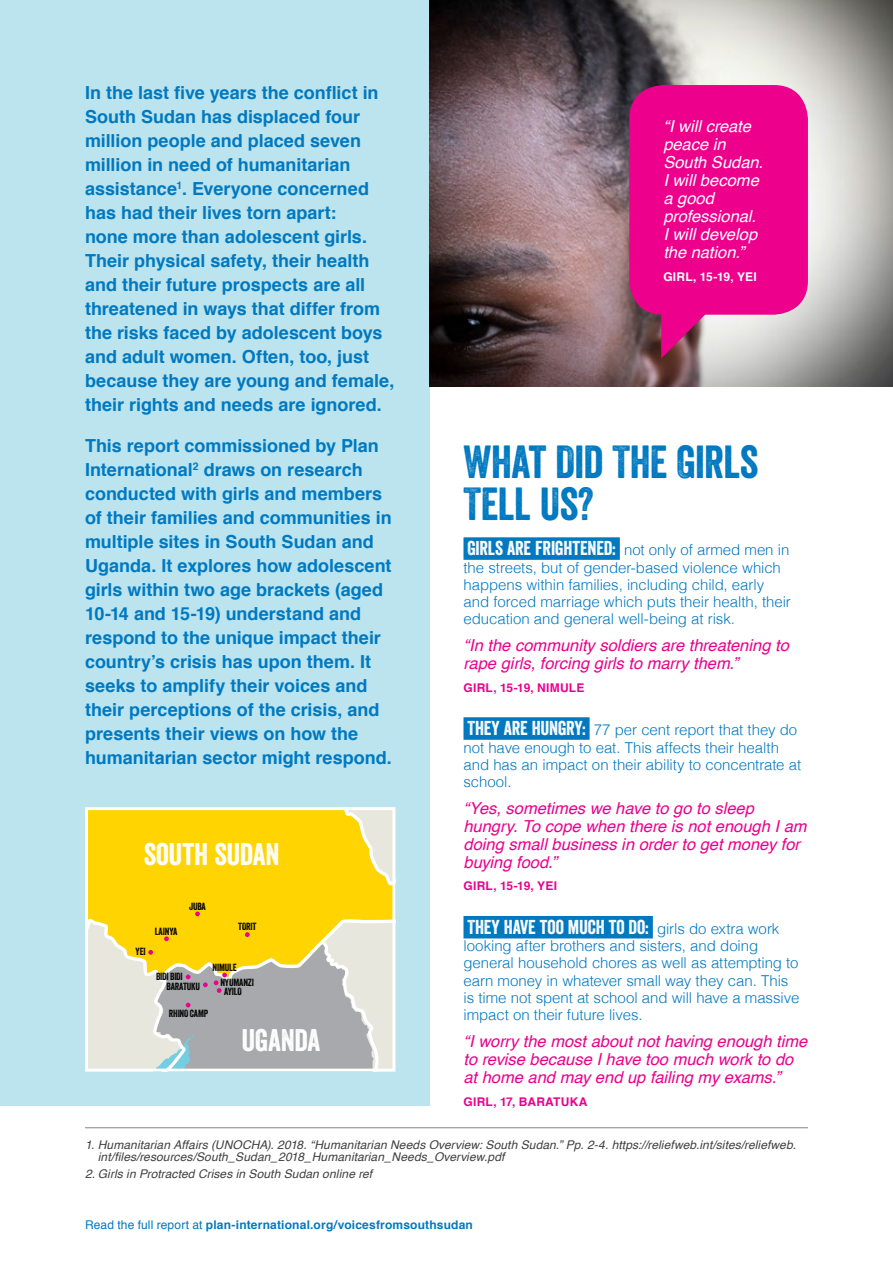
<style>
.page{position:relative;width:893px;height:1263px;background:#fff}
.page>*{position:absolute;margin:0;border:0;box-sizing:border-box;transform-origin:0 0}
.t1{font:45px/42px "Veneer";letter-spacing:-.01em;color:#0079c1}
.t2{font:30.3px "Veneer";letter-spacing:-.01em;color:#fff}
.t3{font:19.5px "Veneer";letter-spacing:-.01em;color:#fff}
.t4{font:700 18px/24px "Helvetica";color:#0079c1}
.t5{font:italic 16.5px/18px "Helvetica";color:#ec008c}
.t6{font:italic 16.5px/18px "Helvetica";color:#fff}
.t7{font:300 15px/17.2px "Helvetica";letter-spacing:-.005em;color:#0079c1}
.t8{font:italic 12px/12px "Helvetica";letter-spacing:.01em;color:#414042}
.t9{font:700 12px "Helvetica";letter-spacing:.015em;color:#0079c1}
.t10{font:700 12px "Helvetica";letter-spacing:.015em;color:#ec008c}
.t11{font:700 12px "Helvetica";letter-spacing:.015em;color:#fff}
.t12{font:10.05px "Veneer";letter-spacing:-.015em;color:#000}
.s1{font-family:"Helvetica";font-weight:300;font-size:15px;color:#0079c1}
.s2{font-family:"Veneer";font-weight:400;font-size:19.5px;color:#fff}
.s3{font-weight:400}
</style>
<div class="page">
<div style="left:0;top:0;width:429px;height:1106px;background:#bbe4ee"></div>
<img style="left:429px;top:0;width:464px;height:387px">
<hr style="left:85px;top:1127px;width:723px;height:1px;background:#808285">
<div style="left:463px;top:537px;width:157px;height:23px;background:#0079c1"></div>
<div style="left:463px;top:717px;width:127px;height:23px;background:#0079c1"></div>
<div style="left:463px;top:916px;width:190px;height:22px;background:#0079c1"></div>
<svg style="left:89px;top:811px;width:302px;height:256px;background:#fbd721"></svg>
<div style="left:85px;top:807px;width:310px;height:264px;border:3px solid #fff"></div>
<svg style="left:195px;top:911px;width:5px;height:5px"></svg>
<svg style="left:96px;top:932px;width:278px;height:139px;background:#ccc5a2"></svg>
<svg style="left:661px;top:315px;width:50px;height:43px;background:#c04c87"></svg>
<div style="left:629px;top:85px;width:179px;height:230px;background:#ec008c;border-radius:34px"></div>
<p class="t4" style="left:85px;top:80px;width:311px">In the last five years the conflict in South Sudan has displaced four million people and placed seven million in need of humanitarian assistance<sup>1</sup>. Everyone concerned has had their lives torn apart:<br>none more than adolescent girls.<br>Their physical safety, their health and their future prospects are all threatened in ways that differ from the risks faced by adolescent boys and adult women. Often, too, just because they are young and female, their rights and needs are ignored.</p>
<p class="t4" style="left:85px;top:433px;width:308px">This report commissioned by Plan International<sup>2</sup> draws on research conducted with girls and members of their families and communities in multiple sites in South Sudan and Uganda. It explores how adolescent girls within two age brackets (aged 10-14 and 15-19) understand and respond to the unique impact their country’s crisis has upon them. It seeks to amplify their voices and their perceptions of the crisis, and presents their views on how the humanitarian sector might respond.</p>
<h2 class="t2" style="left:144px;top:836px;width:137px">SOUTH SUDAN</h2>
<p class="t12" style="left:189px;top:900px;width:18px">JUBA</p>
<p class="t12" style="left:238px;top:920px;width:20px">TORIT</p>
<p class="t12" style="left:213px;top:961px;width:26px">NIMULE</p>
<p class="t12" style="left:155px;top:925px;width:24px">LAINYA</p>
<p class="t12" style="left:136px;top:945px;width:12px">YEI</p>
<p class="t12" style="left:156px;top:970px;width:28px">BIDI BIDI</p>
<p class="t12" style="left:166px;top:980px;width:35px">BARATUKU</p>
<p class="t12" style="left:220px;top:977px;width:35px">NYUMANZI</p>
<p class="t12" style="left:224px;top:985px;width:19px">AYILO</p>
<p class="t12" style="left:169px;top:1007px;width:41px">RHINO CAMP</p>
<h2 class="t2" style="left:242px;top:1021px;width:80px">UGANDA</h2>
<p class="t6" style="left:663px;top:117px;width:101px">“I will create peace in<br>South Sudan.<br>I will become a good professional.<br>I will develop the nation.”</p>
<p class="t11" style="left:663px;top:267px;width:95px">GIRL, 15-19, YEI</p>
<h1 class="t1" style="left:463px;top:441px;width:296px">WHAT DID THE GIRLS<br>TELL US?</h1>
<p class="t3" style="left:467px;top:536px;width:323px">GIRLS ARE FRIGHTENED: <span class="s1">not only of armed men in</span></p>
<p class="t7" style="left:463px;top:558px;width:329px">the streets, but of gender-based violence which happens within families, including child, early and forced marriage which puts their health, their education and general well-being at risk.</p>
<p class="t5" style="left:463px;top:636px;width:327px">“In the community soldiers are threatening to rape girls, forcing girls to marry them.”</p>
<p class="t10" style="left:463px;top:678px;width:122px">GIRL, 15-19, NIMULE</p>
<p class="t7" style="left:463px;top:720px;width:339px"><span class="s2">THEY ARE HUNGRY:</span> 77 per cent report that they do not have enough to eat. This affects their health and has an impact on their ability to concentrate at school.</p>
<p class="t5" style="left:463px;top:799px;width:345px">“Yes, sometimes we have to go to sleep hungry. To cope when there is not enough I am doing small business in order to get money for buying food.”</p>
<p class="t10" style="left:463px;top:876px;width:95px">GIRL, 15-19, YEI</p>
<p class="t3" style="left:467px;top:915px;width:314px">THEY HAVE TOO MUCH TO DO: <span class="s1">girls do extra work</span></p>
<p class="t7" style="left:463px;top:936px;width:337px">looking after brothers and sisters, and doing general household chores as well as attempting to earn money in whatever small way they can. This is time not spent at school and will have a massive impact on their future lives.</p>
<p class="t5" style="left:463px;top:1032px;width:345px">“I worry the most about not having enough time to revise because I have too much work to do at home and may end up failing my exams.”</p>
<p class="t10" style="left:463px;top:1092px;width:126px">GIRL, 17, BARATUKA</p>
<p class="t8" style="left:98px;top:1139px;width:700px;text-indent:-13px">1. Humanitarian Affairs (UNOCHA). 2018. “Humanitarian Needs Overview: South Sudan.” Pp. 2-4. https://reliefweb.int/sites/reliefweb. int/files/resources/South_Sudan_2018_Humanitarian_Needs_Overview.pdf</p>
<p class="t8" style="left:85px;top:1168px;width:289px">2. Girls in Protracted Crises in South Sudan online ref</p>
<p class="t9" style="left:85px;top:1215px;width:389px"><span class="s3">Read the full report at</span> plan-international.org/voicesfromsouthsudan</p>
</div>
